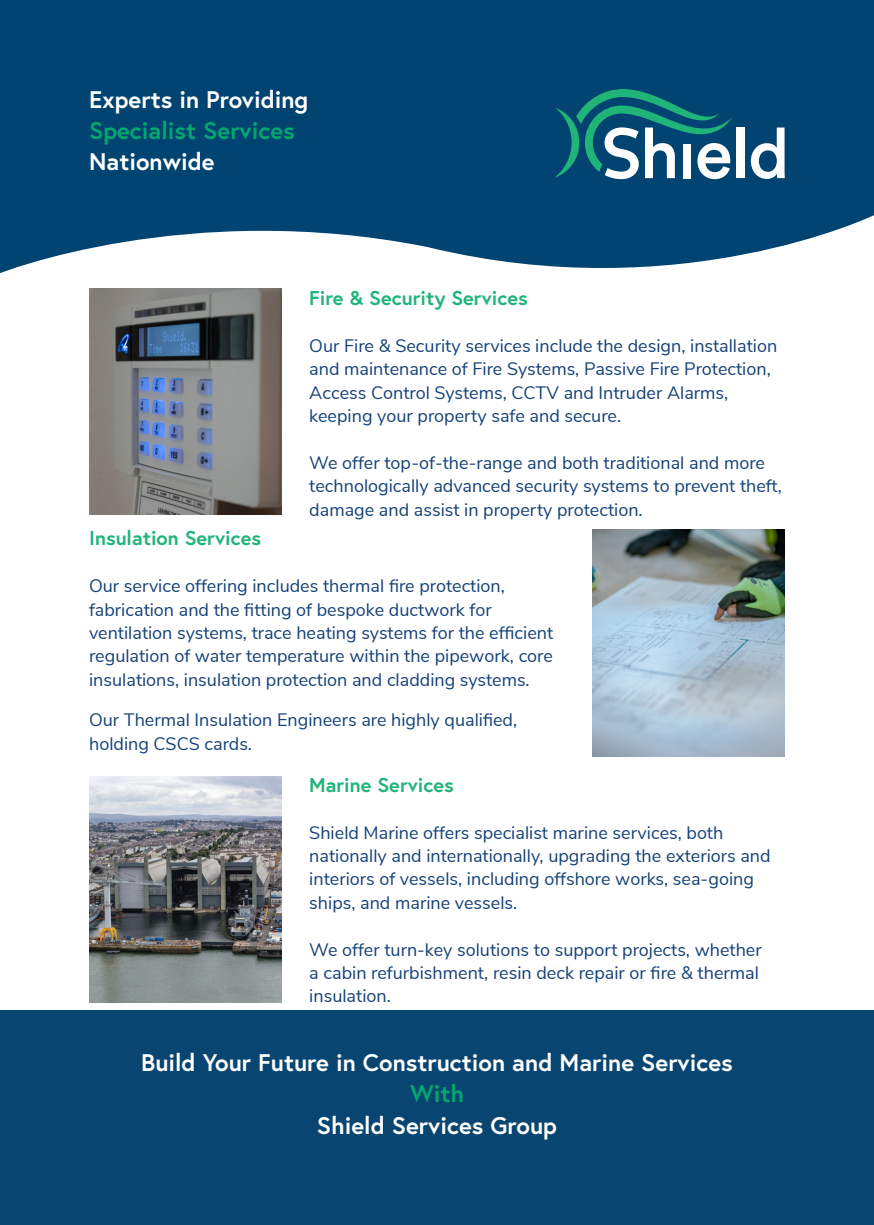
<style>
.page{position:relative;width:874px;height:1225px;background:#fff}
.page>*{position:absolute;margin:0;border:0;box-sizing:border-box;transform-origin:0 0}
.t1{font:700 24px "Europa";color:#fff}
.t2{font:700 24px "Europa";color:#00a76f}
.t3{font:700 20px "Europa";color:#21b479}
.Body_copy{font:18px/23.4px "Nunito Sans";color:#154278}
</style>
<div class="page">
<div style="left:0;top:1010px;width:873px;height:215px;background:#084671"></div>
<svg style="left:0;top:0;width:873px;height:308px;fill:#014371"></svg>
<div style="left:736px;top:128px;width:8px;height:50px;background:#fff"></div>
<svg style="left:750px;top:127px;width:34px;height:52px"></svg>
<svg style="left:554px;top:89px;width:177px;height:90px;background:#2f7589"></svg>
<img style="left:89px;top:288px;width:192px;height:226px">
<img style="left:89px;top:776px;width:192px;height:226px">
<img style="left:592px;top:530px;width:192px;height:226px">
<p class="t1" style="left:89px;top:83px;width:221px">Experts in Providing</p>
<p class="t2" style="left:89px;top:114px;width:207px">Specialist Services</p>
<p class="t1" style="left:89px;top:145px;width:127px">Nationwide</p>
<p class="t3" style="left:309px;top:284px;width:220px">Fire &amp; Security Services</p>
<p class="Body_copy" style="left:309px;top:333px;width:469px">Our Fire &amp; Security services include the design, installation and maintenance of Fire Systems, Passive Fire Protection, Access Control Systems, CCTV and Intruder Alarms, keeping your property safe and secure.</p>
<p class="Body_copy" style="left:309px;top:450px;width:474px">We offer top-of-the-range and both traditional and more technologically advanced security systems to prevent theft, damage and assist in property protection.</p>
<p class="t3" style="left:89px;top:524px;width:173px">Insulation Services</p>
<p class="Body_copy" style="left:89px;top:573px;width:465px">Our service offering includes thermal fire protection, fabrication and the fitting of bespoke ductwork for ventilation systems, trace heating systems for the efficient regulation of water temperature within the pipework, core insulations, insulation protection and cladding systems.</p>
<p class="Body_copy" style="left:89px;top:707px;width:429px">Our Thermal Insulation Engineers are highly qualified, holding CSCS cards.</p>
<p class="t3" style="left:309px;top:771px;width:146px">Marine Services</p>
<p class="Body_copy" style="left:309px;top:819px;width:462px">Shield Marine offers specialist marine services, both nationally and internationally, upgrading the exteriors and interiors of vessels, including offshore works, sea-going ships, and marine vessels.</p>
<p class="Body_copy" style="left:309px;top:936px;width:453px">We offer turn-key solutions to support projects, whether a cabin refurbishment, resin deck repair or fire &amp; thermal insulation.</p>
<p class="t1" style="left:141px;top:1046px;width:593px">Build Your Future in Construction and Marine Services</p>
<p class="t2" style="left:410px;top:1077px;width:55px">With</p>
<p class="t1" style="left:317px;top:1108px;width:241px">Shield Services Group</p>
</div>
